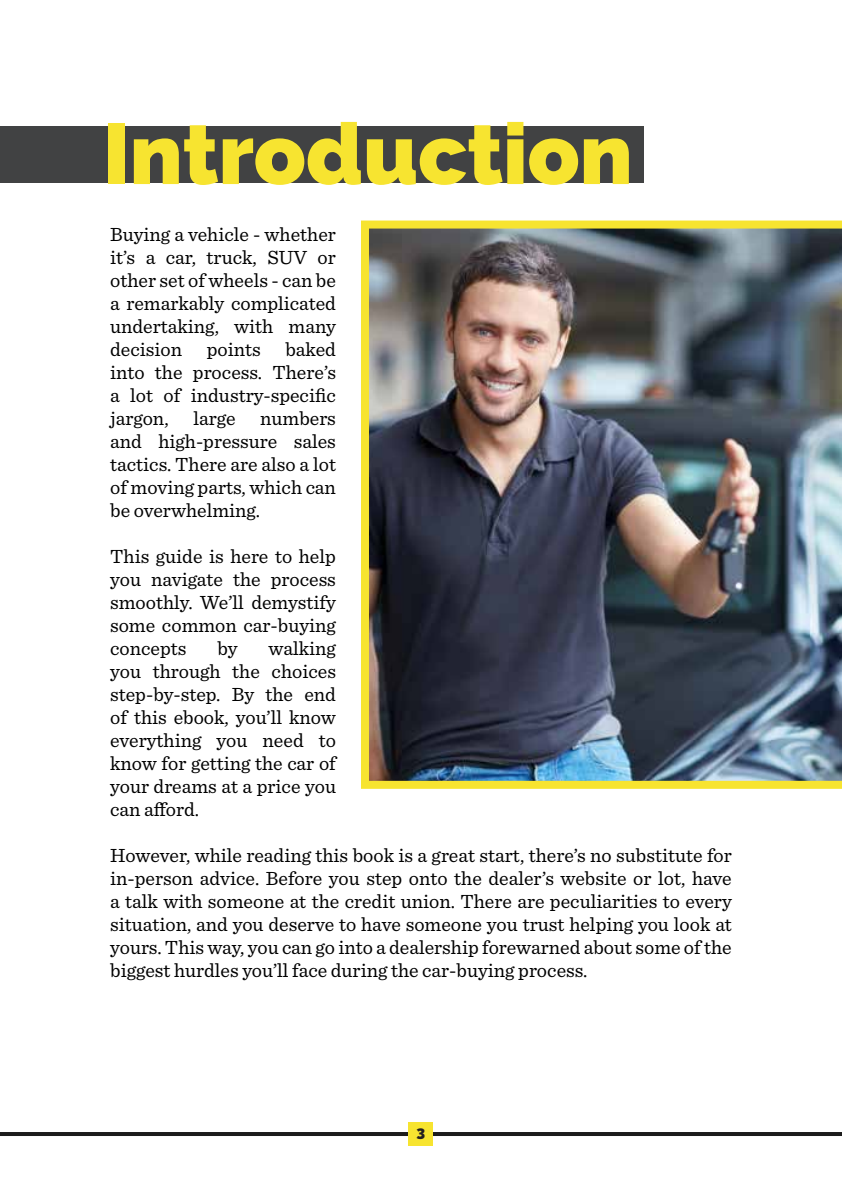
<style>
.page{position:relative;width:842px;height:1189px;background:#fff}
.page>*{position:absolute;margin:0;border:0;box-sizing:border-box;transform-origin:0 0}
.t1{font:800 85.1px "Raleway";color:#f7e430}
.t2{font:20px/23px "Sentinel";color:#000;text-align:justify}
.t3{font:800 15px "Raleway";color:#231f20}
</style>
<div class="page">
<svg style="left:0;top:1131px;width:842px;height:4px;fill:#1f1f1f"></svg>
<div style="left:409px;top:1122px;width:24px;height:23px;background:#f7e430"></div>
<div style="left:0;top:127px;width:643px;height:56px;background:#414243"></div>
<img style="left:361px;top:220px;width:481px;height:568px">
<p class="t1" style="left:103px;top:105px;width:531px">Introduction</p>
<p class="t2" style="left:110px;top:221px;width:227px">Buying a vehicle - whether it’s a car, truck, SUV or other set of wheels - can be a remarkably complicated undertaking, with many decision points baked into the process. There’s a lot of industry-specific jargon, large numbers and high-pressure sales tactics. There are also a lot of moving parts, which can be overwhelming.</p>
<p class="t2" style="left:110px;top:543px;width:227px">This guide is here to help you navigate the process smoothly. We’ll demystify some common car-buying concepts</p>
<p class="t2" style="left:110px;top:635px;width:227px;text-indent:158px">walking you through the choices step-by-step. By the end of this ebook, you’ll know everything you need to know for getting the car of your dreams at a price you can afford.</p>
<p class="t2" style="left:110px;top:842px;width:623px">However, while reading this book is a great start, there’s no substitute for in-person advice. Before you step onto the dealer’s website or lot, have a talk with someone at the credit union. There are peculiarities to every situation, and you deserve to have someone you trust helping you look at yours. This way, you can go into a dealership forewarned about some of the biggest hurdles you’ll face during the car-buying process.</p>
<p class="t2" style="left:217px;top:635px;width:22px">by</p>
<p class="t3" style="left:417px;top:1122px;width:10px">3</p>
</div>
